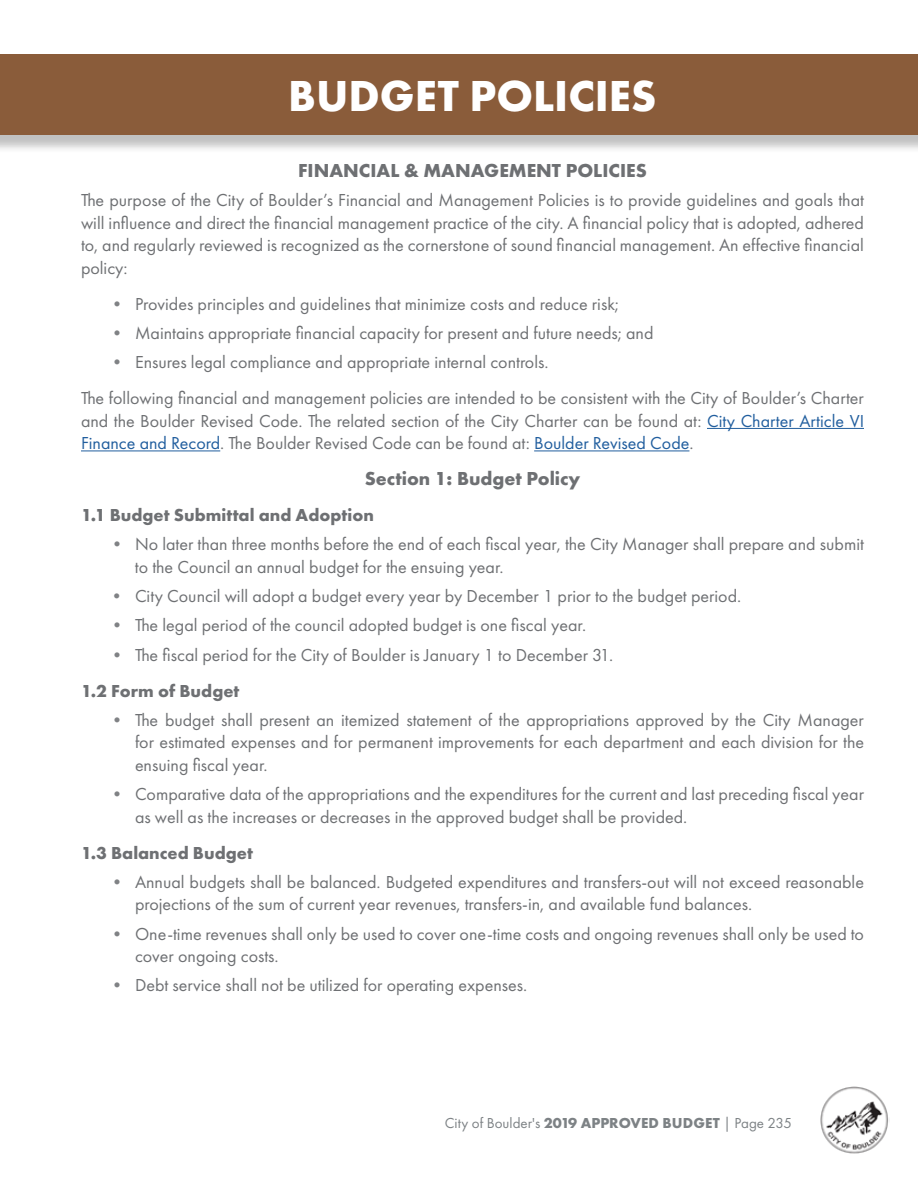
<style>
.page{position:relative;width:918px;height:1188px;background:#fff}
.page>*{position:absolute;margin:0;border:0;box-sizing:border-box;transform-origin:0 0}
.t1{font:700 45px "Futura PT";color:#fff}
.t2{font:700 19.5px "Futura PT";color:#6e7073}
.t3{font:18px/22.5px "Futura PT";color:#6e7073}
.t4{font:700 18px "Futura PT";color:#6e7073}
.t5{font:15px "Futura PT";color:#7d8285}
.s1{color:#808285}
.s2{color:#215e9e}
.s3{font-weight:700}
</style>
<div class="page">
<img style="left:821px;top:1086px;width:67px;height:68px">
<div style="left:0;top:56px;width:918px;height:97px;background:#000;opacity:.25"></div>
<div style="left:0;top:54px;width:918px;height:81px;background:#8a5c3a"></div>
<hr style="left:707px;top:428px;width:157px;height:1px;background:#215e9e">
<hr style="left:81px;top:450px;width:139px;height:1px;background:#215e9e">
<hr style="left:534px;top:450px;width:155px;height:1px;background:#215e9e">
<h1 class="t1" style="left:288px;top:67px;width:370px">BUDGET POLICIES</h1>
<p class="t2" style="left:298px;top:158px;width:350px">FINANCIAL &amp; MANAGEMENT POLICIES</p>
<p class="t3" style="left:81px;top:189px;width:785px;text-align:justify">The purpose of the City of Boulder’s Financial and Management Policies is to provide guidelines and goals that will influence and direct the financial management practice of the city. A financial policy that is adopted, adhered to, and regularly reviewed is recognized as the cornerstone of sound financial management. An effective financial policy:</p>
<p class="t3" style="left:108px;top:292px;width:513px"><span class="s1">•</span> Provides principles and guidelines that minimize costs and reduce risk;</p>
<p class="t3" style="left:108px;top:322px;width:547px"><span class="s1">•</span> Maintains appropriate financial capacity for present and future needs; and</p>
<p class="t3" style="left:81px;top:344px;width:784px;line-height:36px;text-indent:27px"><span class="s1">•</span> Ensures legal compliance and appropriate internal controls.<br>The following financial and management policies are intended to be consistent with the City of Boulder’s Charter</p>
<p class="t3" style="left:81px;top:409px;width:785px">and the Boulder Revised Code. The related section of the City Charter can be found at: <span class="s2">City Charter Article VI<br>Finance and Record</span>. The Boulder Revised Code can be found at: <span class="s2">Boulder Revised Code</span>.</p>
<p class="t2" style="left:365px;top:466px;width:217px">Section 1: Budget Policy</p>
<p class="t4" style="left:81px;top:504px;width:294px">1.1 Budget Submittal and Adoption</p>
<p class="t3" style="left:135px;top:533px;width:730px;text-indent:-27px"><span class="s1">•</span> No later than three months before the end of each fiscal year, the City Manager shall prepare and submit to the Council an annual budget for the ensuing year.</p>
<p class="t3" style="left:108px;top:585px;width:635px"><span class="s1">•</span> City Council will adopt a budget every year by December 1 prior to the budget period.</p>
<p class="t3" style="left:108px;top:614px;width:480px"><span class="s1">•</span> The legal period of the council adopted budget is one fiscal year.</p>
<p class="t3" style="left:81px;top:637px;width:534px;line-height:36px;text-indent:27px"><span class="s1">•</span> The fiscal period for the City of Boulder is January 1 to December 31.<br><span class="s3">1.2 Form of Budget</span></p>
<p class="t3" style="left:135px;top:709px;width:731px;text-align:justify;text-indent:-27px"><span class="s1">•</span> The budget shall present an itemized statement of the appropriations approved by the City Manager for estimated expenses and for permanent improvements for each department and each division for the ensuing fiscal year.</p>
<p class="t3" style="left:135px;top:783px;width:731px;text-indent:-27px"><span class="s1">•</span> Comparative data of the appropriations and the expenditures for the current and last preceding fiscal year as well as the increases or decreases in the approved budget shall be provided.</p>
<p class="t4" style="left:81px;top:841px;width:173px">1.3 Balanced Budget</p>
<p class="t3" style="left:135px;top:871px;width:731px;text-indent:-27px"><span class="s1">•</span> Annual budgets shall be balanced. Budgeted expenditures and transfers-out will not exceed reasonable projections of the sum of current year revenues, transfers-in, and available fund balances.</p>
<p class="t3" style="left:135px;top:922px;width:731px;text-indent:-27px"><span class="s1">•</span> One-time revenues shall only be used to cover one-time costs and ongoing revenues shall only be used to cover ongoing costs.</p>
<p class="t3" style="left:108px;top:974px;width:421px"><span class="s1">•</span> Debt service shall not be utilized for operating expenses.</p>
<p class="t5" style="left:445px;top:1114px;width:349px">City of Boulder's <span class="s3">2019 APPROVED BUDGET</span> | Page 235</p>
</div>
